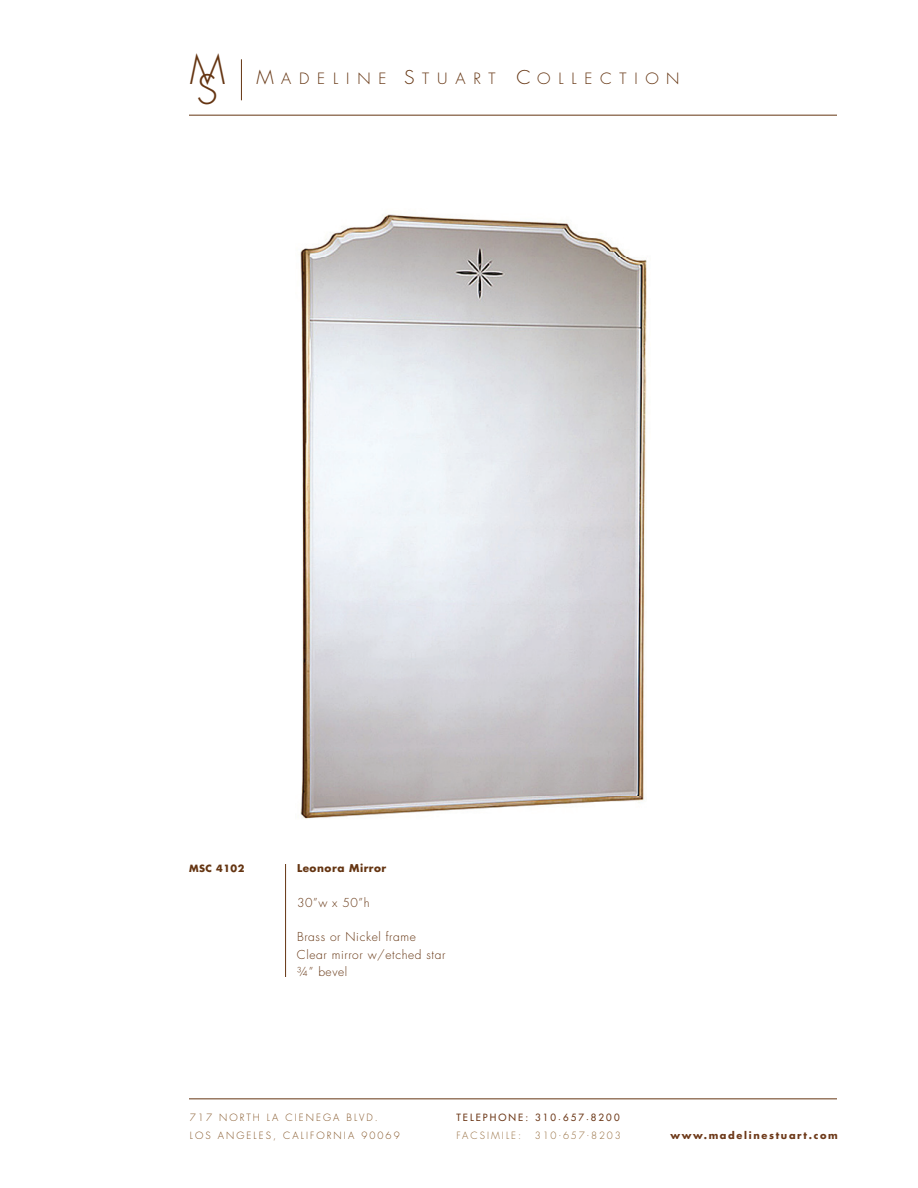
<style>
.page{position:relative;width:918px;height:1188px;background:#fff}
.page>*{position:absolute;margin:0;border:0;box-sizing:border-box;transform-origin:0 0}
.t1{font:300 39.6px "Futura";color:#653512}
.t2{font:300 15.15px "Futura";letter-spacing:.5em;color:#653512;scale:1.04 1}
.t3{font:300 12px/17.2px "Futura";letter-spacing:.05em;color:#653512}
.t4{font:700 10.5px "Futura";letter-spacing:.05em;color:#653512}
.t5{font:300 9.75px/17.7px "Futura";letter-spacing:.21em;color:#805122}
.t6{font:9.75px "Futura";letter-spacing:.21em;color:#6e3a1a}
.t7{font:700 9.75px "Futura";letter-spacing:.17em;color:#6e3a1a}
.t8{font:300 9.75px "Futura";letter-spacing:.18em;color:#926838}
.t9{font:300 9.75px "Futura";letter-spacing:.21em;color:#926838}
.t10{font:700 9.75px "Futura";letter-spacing:.05em;color:#653512}
.s1{font-size:39.6px}
.s2{font-size:18.6px}
</style>
<div class="page">
<hr style="left:189px;top:1099px;width:648px;height:1px;background:#653512">
<hr style="left:241px;top:59px;width:1px;height:41px;background:#653512">
<hr style="left:189px;top:115px;width:648px;height:1px;background:#653512">
<hr style="left:285px;top:864px;width:1px;height:124px;background:#653512">
<div style="left:273px;top:977px;width:28px;height:113px;background:#fff"></div>
<img style="left:300px;top:214px;width:347px;height:605px">
<p class="t2" style="left:190px;top:69px;width:472px"><span class="s1">M</span> <span class="s2">M</span>ADELINE <span class="s2">S</span>TUART <span class="s2">C</span>OLLECTION</p>
<h1 class="t1" style="left:197px;top:64px;width:23px">S</h1>
<p class="t10" style="left:189px;top:862px;width:57px">MSC 4102</p>
<p class="t4" style="left:297px;top:861px;width:91px">Leonora Mirror</p>
<p class="t3" style="left:297px;top:894px;width:74px">30”w x 50”h</p>
<p class="t3" style="left:297px;top:929px;width:150px">Brass or Nickel frame<br>Clear mirror w/etched star ¾” bevel</p>
<p class="t5" style="left:190px;top:1109px;width:211px">717 NORTH LA CIENEGA BLVD.<br>LOS ANGELES, CALIFORNIA 90069</p>
<p class="t6" style="left:456px;top:1111px;width:165px">TELEPHONE: 310.657.8200</p>
<p class="t9" style="left:456px;top:1129px;width:66px">FACSIMILE:</p>
<p class="t8" style="left:535px;top:1129px;width:87px">310<sup>.</sup>657<sup>.</sup>8203</p>
<p class="t7" style="left:670px;top:1128px;width:169px">www.madelinestuart.com</p>
</div>
